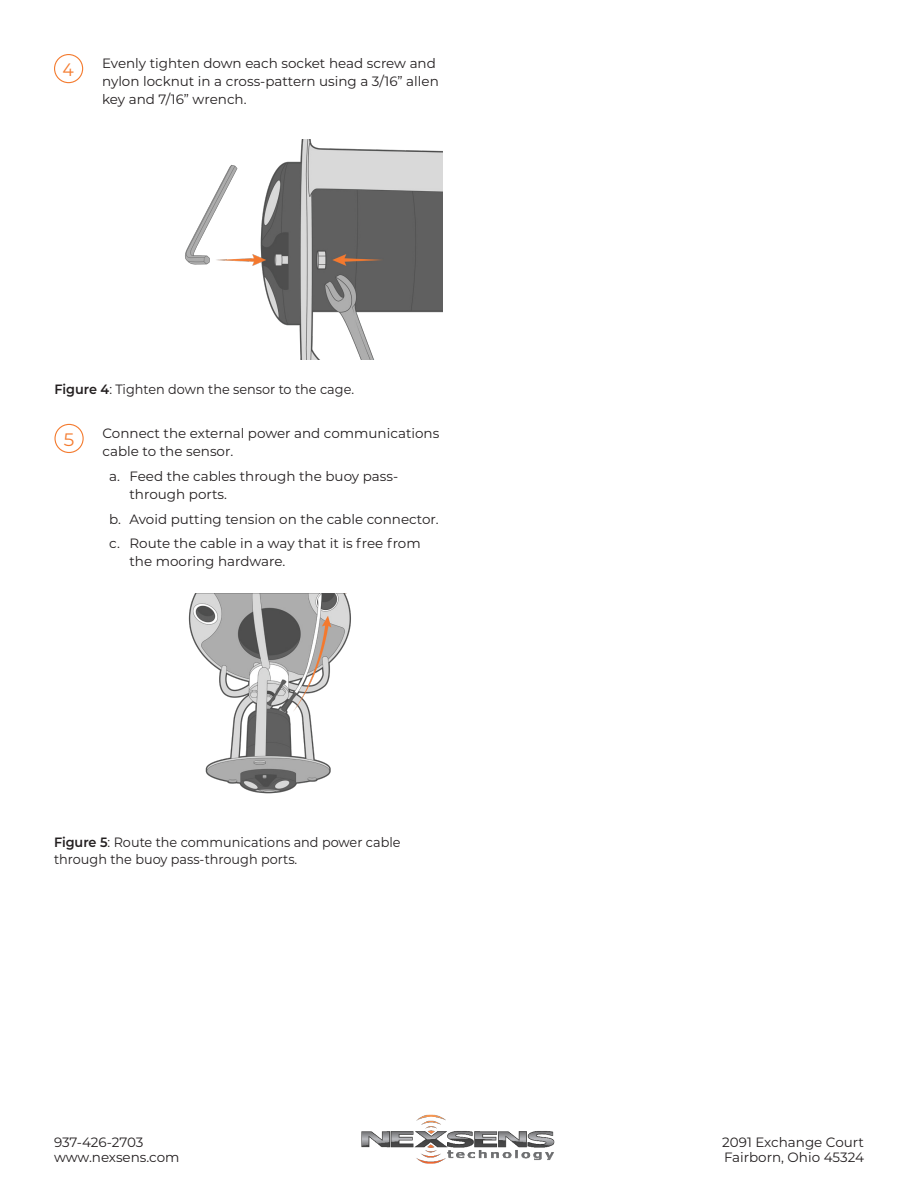
<style>
.page{position:relative;width:918px;height:1188px;background:#fff}
.page>*{position:absolute;margin:0;border:0;box-sizing:border-box;transform-origin:0 0}
.t1{font:18px "Montserrat";color:#f47b2f}
.Regular_paragraph{font:13.5px/18px "Montserrat";color:#231f20}
.Regular_paragraph-2{font:13.5px/16.5px "Montserrat";color:#231f20;scale:.95 1}
.s1{font-weight:600}
</style>
<div class="page">
<img style="left:361px;top:1114px;width:194px;height:50px">
<img style="left:185px;top:140px;width:258px;height:219px">
<img style="left:188px;top:593px;width:163px;height:201px">
<div style="left:54px;top:54px;width:29px;height:29px;border:1px solid #f47b2f;border-radius:50%"></div>
<div style="left:54px;top:424px;width:30px;height:29px;border:1px solid #f47b2f;border-radius:50%"></div>
<p class="t1" style="left:62px;top:57px;width:14px">4</p>
<p class="Regular_paragraph" style="left:102px;top:54px;width:338px">Evenly tighten down each socket head screw and nylon locknut in a cross-pattern using a 3/16” allen key and 7/16” wrench.</p>
<p class="Regular_paragraph-2" style="left:54px;top:380px;width:317px"><span class="s1">Figure 4</span>: Tighten down the sensor to the cage.</p>
<p class="t1" style="left:63px;top:427px;width:14px">5</p>
<p class="Regular_paragraph" style="left:103px;top:424px;width:338px">Connect the external power and communications cable to the sensor.</p>
<p class="Regular_paragraph" style="left:130px;top:467px;width:270px;text-indent:-20px">a. Feed the cables through the buoy pass&shy;through ports.</p>
<p class="Regular_paragraph" style="left:109px;top:509px;width:331px">b. Avoid putting tension on the cable connector.</p>
<p class="Regular_paragraph" style="left:130px;top:534px;width:293px;text-indent:-20px">c. Route the cable in a way that it is free from the mooring hardware.</p>
<p class="Regular_paragraph-2" style="left:54px;top:834px;width:366px"><span class="s1">Figure 5</span>: Route the communications and power cable through the buoy pass-through ports.</p>
<p class="Regular_paragraph" style="left:54px;top:1133px;width:91px">937-426-2703</p>
<p class="Regular_paragraph" style="left:54px;top:1148px;width:127px">www.nexsens.com</p>
<p class="Regular_paragraph" style="left:722px;top:1133px;width:143px">2091 Exchange Court</p>
<p class="Regular_paragraph" style="left:724px;top:1148px;width:141px">Fairborn, Ohio 45324</p>
</div>
